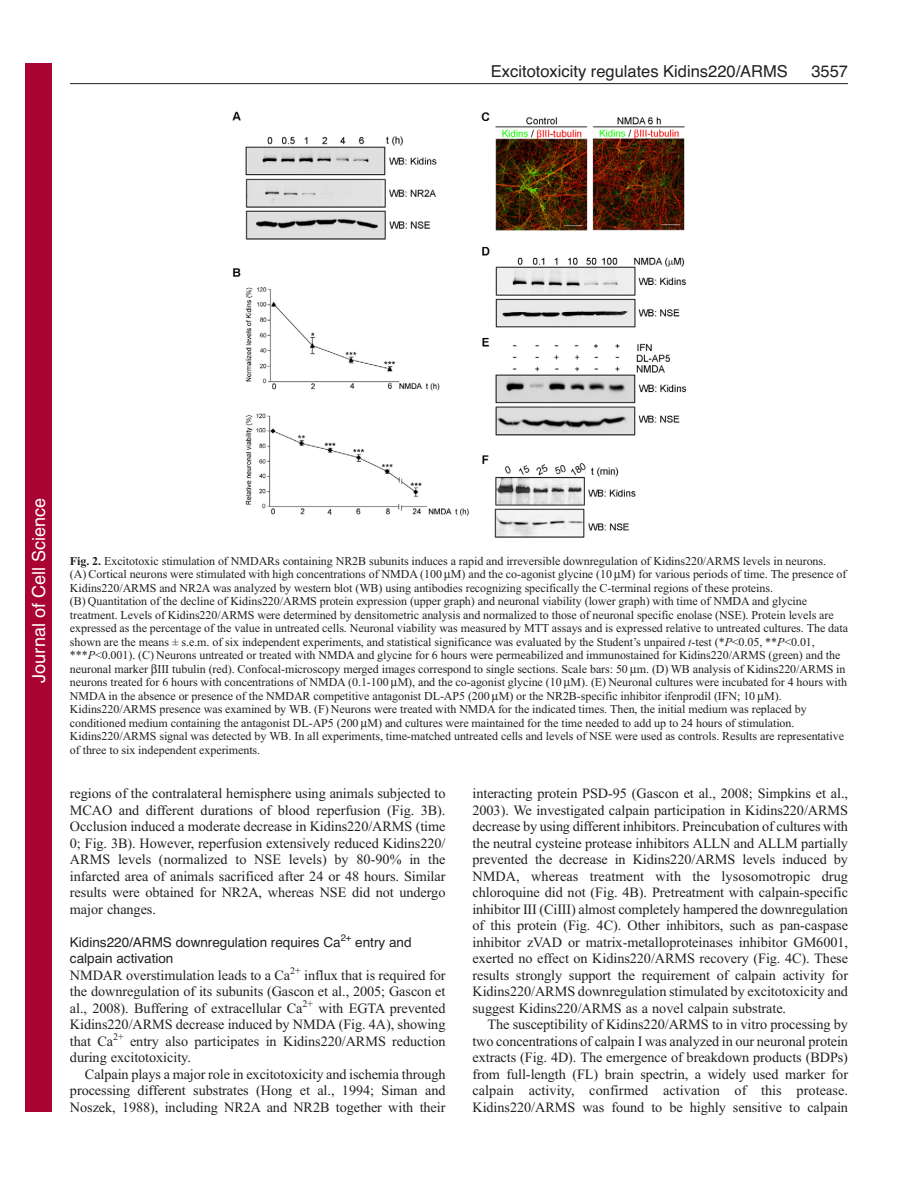
<style>
.page{position:relative;width:918px;height:1188px;background:#fff}
.page>*{position:absolute;margin:0;border:0;box-sizing:border-box;transform-origin:0 0}
.t1{font:18px "Helvetica";color:#fff}
.t2{font:16.5px "Helvetica";color:#231f20}
.t3{font:14.25px/16.5px "Times New Roman";letter-spacing:-.005em;color:#231f20;text-align:justify}
.t4{font:13.5px/16.5px "Helvetica";color:#231f20}
.t5{font:12px/13.5px "Times New Roman";letter-spacing:-.005em;color:#231f20}
.s1{font-weight:700}
.s2{font-style:italic}
</style>
<div class="page">
<hr style="left:70px;top:83px;width:778px;height:1px;background:#231f20">
<img style="left:232px;top:111px;width:455px;height:427px">
<div style="left:26px;top:64px;width:26px;height:1048px;background:#a90332"></div>
<p class="t2" style="left:491px;top:65px;width:298px">Excitotoxicity regulates Kidins220/ARMS</p>
<p class="t2" style="left:811px;top:65px;width:38px">3557</p>
<p class="t1" style="left:28px;top:683px;width:186px;rotate:-90deg">Journal of Cell Science</p>
<p class="t5" style="left:70px;top:555px;width:780px"><span class="s1">Fig. 2.</span> Excitotoxic stimulation of NMDARs containing NR2B subunits induces a rapid and irreversible downregulation of Kidins220/ARMS levels in neurons.<br>(A) Cortical neurons were stimulated with high concentrations of NMDA (100 M) and the co-agonist glycine (10 M) for various periods of time. The presence of Kidins220/ARMS and NR2A was analyzed by western blot (WB) using antibodies recognizing specifically the C-terminal regions of these proteins.<br>(B) Quantitation of the decline of Kidins220/ARMS protein expression (upper graph) and neuronal viability (lower graph) with time of NMDA and glycine treatment. Levels of Kidins220/ARMS were determined by densitometric analysis and normalized to those of neuronal specific enolase (NSE). Protein levels are expressed as the percentage of the value in untreated cells. Neuronal viability was measured by MTT assays and is expressed relative to untreated cultures. The data shown are the means <span class="s2">±</span> s.e.m. of six independent experiments, and statistical significance was evaluated by the Student’s unpaired <span class="s2">t</span>-test (*<span class="s2">P</span>&lt;0.05, **<span class="s2">P</span>&lt;0.01, ***<span class="s2">P</span>&lt;0.001). (C) Neurons untreated or treated with NMDA and glycine for 6 hours were permeabilized and immunostained for Kidins220/ARMS (green) and the neuronal marker III tubulin (red). Confocal-microscopy merged images correspond to single sections. Scale bars: 50 m. (D) WB analysis of Kidins220/ARMS in neurons treated for 6 hours with concentrations of NMDA (0.1-100 M), and the co-agonist glycine (10 M). (E) Neuronal cultures were incubated for 4 hours with NMDA in the absence or presence of the NMDAR competitive antagonist DL-AP5 (200 M) or the NR2B-specific inhibitor ifenprodil (IFN; 10 M).<br>Kidins220/ARMS presence was examined by WB. (F) Neurons were treated with NMDA for the indicated times. Then, the initial medium was replaced by conditioned medium containing the antagonist DL-AP5 (200 M) and cultures were maintained for the time needed to add up to 24 hours of stimulation.<br>Kidins220/ARMS signal was detected by WB. In all experiments, time-matched untreated cells and levels of NSE were used as controls. Results are representative of three to six independent experiments.</p>
<p class="t3" style="left:70px;top:786px;width:377px">regions of the contralateral hemisphere using animals subjected to MCAO and different durations of blood reperfusion (Fig. 3B).<br>Occlusion induced a moderate decrease in Kidins220/ARMS (time 0; Fig. 3B). However, reperfusion extensively reduced Kidins220/ ARMS levels (normalized to NSE levels) by 80-90% in the infarcted area of animals sacrificed after 24 or 48 hours. Similar results were obtained for NR2A, whereas NSE did not undergo major changes.</p>
<p class="t4" style="left:70px;top:935px;width:343px">Kidins220/ARMS downregulation requires Ca<sup>2+</sup> entry and calpain activation</p>
<p class="t3" style="left:70px;top:968px;width:377px">NMDAR overstimulation leads to a Ca<sup>2+</sup> influx that is required for the downregulation of its subunits (Gascon et al., 2005; Gascon et al., 2008). Buffering of extracellular Ca<sup>2+</sup> with EGTA prevented Kidins220/ARMS decrease induced by NMDA (Fig. 4A), showing that Ca<sup>2+</sup> entry also participates in Kidins220/ARMS reduction during excitotoxicity.</p>
<p class="t3" style="left:70px;top:1067px;width:377px;text-indent:15px">Calpain plays a major role in excitotoxicity and ischemia through processing different substrates (Hong et al., 1994; Siman and Noszek, 1988), including NR2A and NR2B together with their</p>
<p class="t3" style="left:472px;top:786px;width:377px">interacting protein PSD-95 (Gascon et al., 2008; Simpkins et al., 2003). We investigated calpain participation in Kidins220/ARMS decrease by using different inhibitors. Preincubation of cultures with the neutral cysteine protease inhibitors ALLN and ALLM partially prevented the decrease in Kidins220/ARMS levels induced by NMDA, whereas treatment with the lysosomotropic drug chloroquine did not (Fig. 4B). Pretreatment with calpain-specific inhibitor III (CiIII) almost completely hampered the downregulation of this protein (Fig. 4C). Other inhibitors, such as pan-caspase inhibitor zVAD or matrix-metalloproteinases inhibitor GM6001, exerted no effect on Kidins220/ARMS recovery (Fig. 4C). These results strongly support the requirement of calpain activity for Kidins220/ARMS downregulation stimulated by excitotoxicity and suggest Kidins220/ARMS as a novel calpain substrate.</p>
<p class="t3" style="left:472px;top:1017px;width:377px;text-indent:15px">The susceptibility of Kidins220/ARMS to in vitro processing by two concentrations of calpain I was analyzed in our neuronal protein extracts (Fig. 4D). The emergence of breakdown products (BDPs) from full-length (FL) brain spectrin, a widely used marker for calpain activity, confirmed activation of this protease.<br>Kidins220/ARMS was found to be highly sensitive to calpain</p>
</div>
